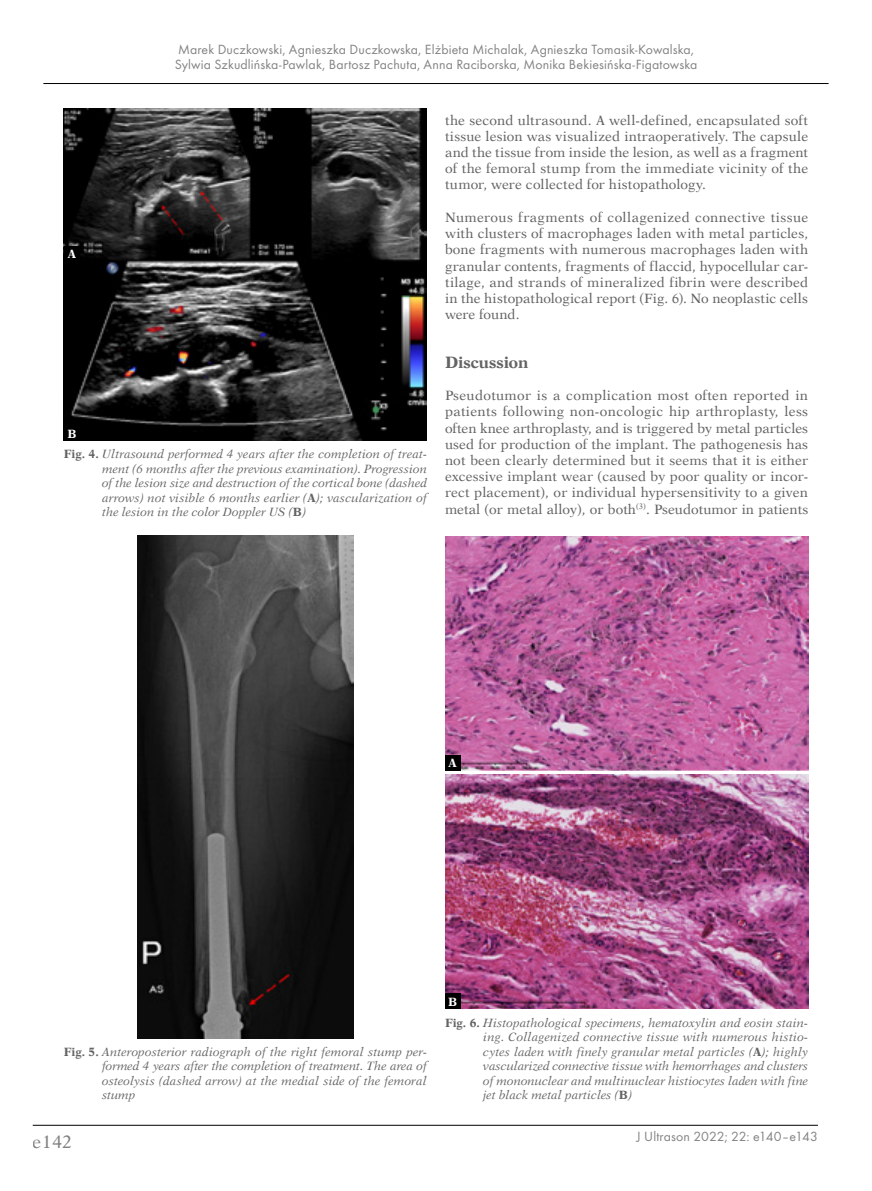
<style>
.page{position:relative;width:872px;height:1191px;background:#fff}
.page>*{position:absolute;margin:0;border:0;box-sizing:border-box;transform-origin:0 0}
.t1{font:18px "Dutch 823 EU Normal";color:#636363}
._1st_Srodtytul_PL_An{font:16.5px "Dutch 823 EU Bold";letter-spacing:.005em;color:#636363}
.t2{font:13.8px/14.4px "Futura TCE";letter-spacing:.01em;color:#636363}
.BANG_-_Body_Ang{font:13.5px/16.2px "Dutch 823 EU Normal";letter-spacing:.005em;color:#636363;text-align:justify}
.Podpis_zdjec_rys_ANG{font:12px/14.4px "Dutch 823 EU Italic";color:#636363;text-align:justify}
.Normalny{font:12px "Dutch 823 EU Bold";color:#fff}
.s1{font-family:"Dutch 823 EU Bold"}
</style>
<div class="page">
<hr style="left:33px;top:1125px;width:785px;height:1px;background:#000">
<hr style="left:43px;top:83px;width:785px;height:1px;background:#000">
<img style="left:138px;top:535px;width:215px;height:503px">
<img style="left:445px;top:774px;width:363px;height:235px">
<img style="left:445px;top:536px;width:363px;height:234px">
<div style="left:445px;top:755px;width:15px;height:15px;background:#000"></div>
<div style="left:445px;top:993px;width:15px;height:16px;background:#000"></div>
<img style="left:64px;top:108px;width:363px;height:333px">
<div style="left:64px;top:425px;width:16px;height:15px;background:#000"></div>
<div style="left:64px;top:246px;width:16px;height:15px;background:#000"></div>
<p class="t2" style="left:175px;top:42px;width:524px">Marek Duczkowski, Agnieszka Duczkowska, Elżbieta Michalak, Agnieszka Tomasik-Kowalska,<br>Sylwia Szkudlińska-Pawlak, Bartosz Pachuta, Anna Raciborska, Monika Bekiesińska-Figatowska</p>
<p class="Normalny" style="left:68px;top:246px;width:10px">A</p>
<p class="Normalny" style="left:67px;top:426px;width:11px">B</p>
<p class="Podpis_zdjec_rys_ANG" style="left:102px;top:447px;width:326px;text-indent:-38px"><span class="s1">Fig. 4.</span> Ultrasound performed 4 years after the completion of treat&shy;ment (6 months after the previous examination). Progression of the lesion size and destruction of the cortical bone (dashed arrows) not visible 6 months earlier (<span class="s1">A</span>); vascularization of the lesion in the color Doppler US (<span class="s1">B</span>)</p>
<p class="BANG_-_Body_Ang" style="left:445px;top:112px;width:365px">the second ultrasound. A well-defined, encapsulated soft tissue lesion was visualized intraoperatively. The capsule and the tissue from inside the lesion, as well as a fragment of the femoral stump from the immediate vicinity of the tumor, were collected for histopathology.</p>
<p class="BANG_-_Body_Ang" style="left:445px;top:209px;width:365px">Numerous fragments of collagenized connective tissue with clusters of macrophages laden with metal particles, bone fragments with numerous macrophages laden with granular contents, fragments of flaccid, hypocellular car&shy;tilage, and strands of mineralized fibrin were described in the histopathological report (Fig. 6). No neoplastic cells were found.</p>
<p class="_1st_Srodtytul_PL_An" style="left:445px;top:352px;width:85px">Discussion</p>
<p class="BANG_-_Body_Ang" style="left:445px;top:387px;width:365px">Pseudotumor is a complication most often reported in patients following non-oncologic hip arthroplasty, less often knee arthroplasty, and is triggered by metal particles used for production of the implant. The pathogenesis has not been clearly determined but it seems that it is either excessive implant wear (caused by poor quality or incor&shy;rect placement), or individual hypersensitivity to a given metal (or metal alloy), or both<sup>(3)</sup>. Pseudotumor in patients</p>
<p class="Normalny" style="left:448px;top:756px;width:10px">A</p>
<p class="Podpis_zdjec_rys_ANG" style="left:102px;top:1044px;width:326px;text-indent:-38px"><span class="s1">Fig. 5.</span> Anteroposterior radiograph of the right femoral stump per&shy;formed 4 years after the completion of treatment. The area of osteolysis (dashed arrow) at the medial side of the femoral stump</p>
<p class="Normalny" style="left:448px;top:994px;width:11px">B</p>
<p class="Podpis_zdjec_rys_ANG" style="left:483px;top:1015px;width:326px;text-indent:-38px"><span class="s1">Fig. 6.</span> Histopathological specimens, hematoxylin and eosin stain&shy;ing. Collagenized connective tissue with numerous histio&shy;cytes laden with finely granular metal particles (<span class="s1">A</span>); highly vascularized connective tissue with hemorrhages and clusters of mononuclear and multinuclear histiocytes laden with fine jet black metal particles (<span class="s1">B</span>)</p>
<h1 class="t1" style="left:33px;top:1131px;width:41px">e142</h1>
<p class="t2" style="left:636px;top:1128px;width:183px">J Ultrason 2022; 22: e140–e143</p>
</div>
